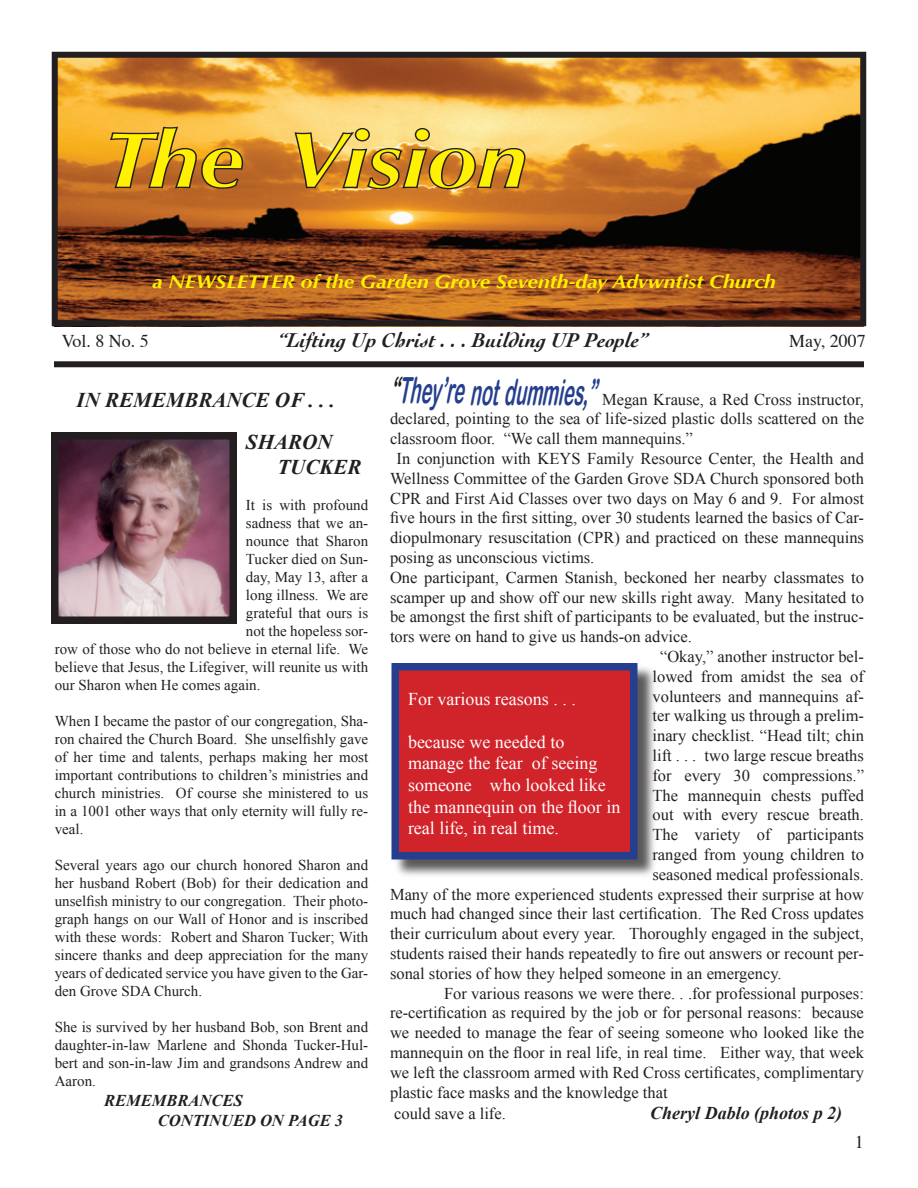
<style>
.page{position:relative;width:918px;height:1188px;background:#fff}
.page>*{position:absolute;margin:0;border:0;box-sizing:border-box;transform-origin:0 0}
.t1{font:italic 700 79.65px "Optima";color:#fff101;scale:1.13 1}
.t2{font:italic 700 21px "Cochin";color:#231f20}
.t3{font:italic 700 21px "Times New Roman";color:#231f20}
.t4{font:italic 700 18.6px "Optima";color:#fff101;scale:1.13 1}
.t5{font:18px "Times New Roman";color:#fff}
.t6{font:italic 700 18px "Times New Roman";color:#231f20}
.t7{font:18px "Times";color:#231f20}
.t8{font:16.5px/19.8px "Times New Roman";color:#231f20;text-align:justify}
.t9{font:italic 700 16.5px "Times New Roman";color:#231f20}
.t10{font:15px/18px "Times New Roman";color:#231f20;text-align:justify}
.s1{font-family:"Arial Rounded MT Bold";font-style:italic;font-size:36px}
.s2{font-family:"Arial Rounded MT Bold";font-style:italic;font-size:36px;color:#253f8e}
</style>
<div class="page">
<img style="left:54px;top:59px;width:810px;height:268px">
<svg style="left:109px;top:126px;width:135px;height:63px;background:#c8862b"></svg>
<svg style="left:294px;top:127px;width:232px;height:63px;background:#cf9a4c"></svg>
<div style="left:54px;top:361px;width:810px;height:6px;background:#231f20"></div>
<div style="left:393px;top:664px;width:265px;height:216px;background:#231f20;opacity:.75"></div>
<div style="left:395px;top:667px;width:239px;height:189px;background:#d1232a"></div>
<div style="left:392px;top:663px;width:246px;height:197px;border:8px solid #253f8e"></div>
<img style="left:60px;top:441px;width:168px;height:174px">
<div style="left:51px;top:432px;width:186px;height:192px;border:8px solid #231f20"></div>
<div style="left:52px;top:52px;width:814px;height:274px;border:6px solid #231f20"></div>
<h1 class="t1" style="left:103px;top:113px;width:377px">The Vision</h1>
<p class="t4" style="left:152px;top:271px;width:554px">a NEWSLETTER of the Garden Grove Seventh-day Advwntist Church</p>
<p class="t7" style="left:62px;top:324px;width:89px">Vol. 8 No. 5</p>
<p class="t2" style="left:278px;top:328px;width:373px">“Lifting Up Christ . . . Building UP People”</p>
<p class="t7" style="left:789px;top:324px;width:78px">May, 2007</p>
<p class="t8" style="left:390px;top:389px;width:476px"><span class="s1">“</span><span class="s2">They’renotdummies,”</span>Megan Krause, a Red Cross instructor, declared, pointing to the sea of life-sized plastic dolls scattered on the classroom floor. “We call them mannequins.”</p>
<p class="t8" style="left:390px;top:448px;width:476px;text-indent:7px">In conjunction with KEYS Family Resource Center, the Health and Wellness Committee of the Garden Grove SDA Church sponsored both CPR and First Aid Classes over two days on May 6 and 9. For almost five hours in the first sitting, over 30 students learned the basics of Car&shy;diopulmonary resuscitation (CPR) and practiced on these mannequins posing as unconscious victims.</p>
<p class="t8" style="left:390px;top:567px;width:475px">One participant, Carmen Stanish, beckoned her nearby classmates to scamper up and show off our new skills right away. Many hesitated to be amongst the first shift of participants to be evaluated, but the instruc&shy;tors were on hand to give us hands-on advice.</p>
<p class="t8" style="left:660px;top:646px;width:205px">“Okay,” another instructor bel-</p>
<p class="t8" style="left:652px;top:666px;width:213px">lowed from amidst the sea of</p>
<p class="t8" style="left:652px;top:686px;width:213px">volunteers and mannequins af-</p>
<p class="t8" style="left:652px;top:706px;width:213px">ter walking us through a prelim-</p>
<p class="t8" style="left:652px;top:726px;width:213px">inary checklist. “Head tilt; chin</p>
<p class="t8" style="left:652px;top:745px;width:213px">lift . . . two large rescue breaths</p>
<p class="t8" style="left:652px;top:765px;width:213px">for every 30 compressions.”</p>
<p class="t8" style="left:652px;top:785px;width:213px">The mannequin chests puffed</p>
<p class="t8" style="left:652px;top:805px;width:213px">out with every rescue breath.</p>
<p class="t8" style="left:652px;top:825px;width:213px">The variety of participants</p>
<p class="t8" style="left:652px;top:844px;width:213px">ranged from young children to</p>
<p class="t8" style="left:652px;top:864px;width:213px">seasoned medical professionals.</p>
<p class="t8" style="left:390px;top:884px;width:475px">Many of the more experienced students expressed their surprise at how</p>
<p class="t8" style="left:390px;top:904px;width:476px">much had changed since their last certification. The Red Cross updates</p>
<p class="t8" style="left:390px;top:924px;width:476px">their curriculum about every year. Thoroughly engaged in the subject,</p>
<p class="t8" style="left:390px;top:943px;width:475px">students raised their hands repeatedly to fire out answers or recount per-</p>
<p class="t8" style="left:390px;top:963px;width:393px">sonal stories of how they helped someone in an emergency.</p>
<p class="t8" style="left:390px;top:983px;width:476px;text-indent:54px">For various reasons we were there. . .for professional purposes: re-certification as required by the job or for personal reasons: because we needed to manage the fear of seeing someone who looked like the mannequin on the floor in real life, in real time. Either way, that week we left the classroom armed with Red Cross certificates, complimentary plastic face masks and the knowledge that</p>
<p class="t8" style="left:394px;top:1104px;width:113px">could save a life.</p>
<p class="t6" style="left:650px;top:1103px;width:194px">Cheryl Dablo (photos p 2)</p>
<p class="t3" style="left:76px;top:388px;width:260px">IN REMEMBRANCE OF . . .</p>
<p class="t3" style="left:246px;top:430px;width:88px">SHARON</p>
<p class="t3" style="left:277px;top:455px;width:86px">TUCKER</p>
<p class="t10" style="left:246px;top:496px;width:124px">It is with profound</p>
<p class="t10" style="left:246px;top:514px;width:124px">sadness that we an-</p>
<p class="t10" style="left:246px;top:532px;width:124px">nounce that Sharon</p>
<p class="t10" style="left:246px;top:550px;width:124px">Tucker died on Sun-</p>
<p class="t10" style="left:246px;top:568px;width:124px">day, May 13, after a</p>
<p class="t10" style="left:246px;top:586px;width:124px">long illness. We are</p>
<p class="t10" style="left:246px;top:604px;width:124px">grateful that ours is</p>
<p class="t10" style="left:246px;top:622px;width:124px">not the hopeless sor-</p>
<p class="t10" style="left:55px;top:640px;width:315px">row of those who do not believe in eternal life. We</p>
<p class="t10" style="left:55px;top:658px;width:315px">believe that Jesus, the Lifegiver, will reunite us with</p>
<p class="t10" style="left:55px;top:676px;width:207px">our Sharon when He comes again.</p>
<p class="t10" style="left:55px;top:712px;width:315px">When I became the pastor of our congregation, Sha&shy;ron chaired the Church Board. She unselfishly gave of her time and talents, perhaps making her most important contributions to children’s ministries and church ministries. Of course she ministered to us in a 1001 other ways that only eternity will fully re&shy;veal.</p>
<p class="t10" style="left:55px;top:856px;width:315px">Several years ago our church honored Sharon and her husband Robert (Bob) for their dedication and unselfish ministry to our congregation. Their photo&shy;graph hangs on our Wall of Honor and is inscribed with these words: Robert and Sharon Tucker; With sincere thanks and deep appreciation for the many years of dedicated service you have given to the Gar&shy;den Grove SDA Church.</p>
<p class="t10" style="left:55px;top:1018px;width:315px">She is survived by her husband Bob, son Brent and daughter-in-law Marlene and Shonda Tucker-Hul&shy;bert and son-in-law Jim and grandsons Andrew and Aaron.</p>
<p class="t9" style="left:104px;top:1091px;width:140px">REMEMBRANCES</p>
<p class="t9" style="left:158px;top:1111px;width:187px">CONTINUED ON PAGE 3</p>
<p class="t5" style="left:408px;top:688px;width:169px">For various reasons . . .</p>
<p class="t5" style="left:408px;top:731px;width:158px">because we needed to</p>
<p class="t5" style="left:408px;top:753px;width:191px">manage the fear of seeing</p>
<p class="t5" style="left:408px;top:775px;width:199px">someone who looked like</p>
<p class="t5" style="left:408px;top:796px;width:214px">the mannequin on the floor in</p>
<p class="t5" style="left:408px;top:818px;width:152px">real life, in real time.</p>
</div>
